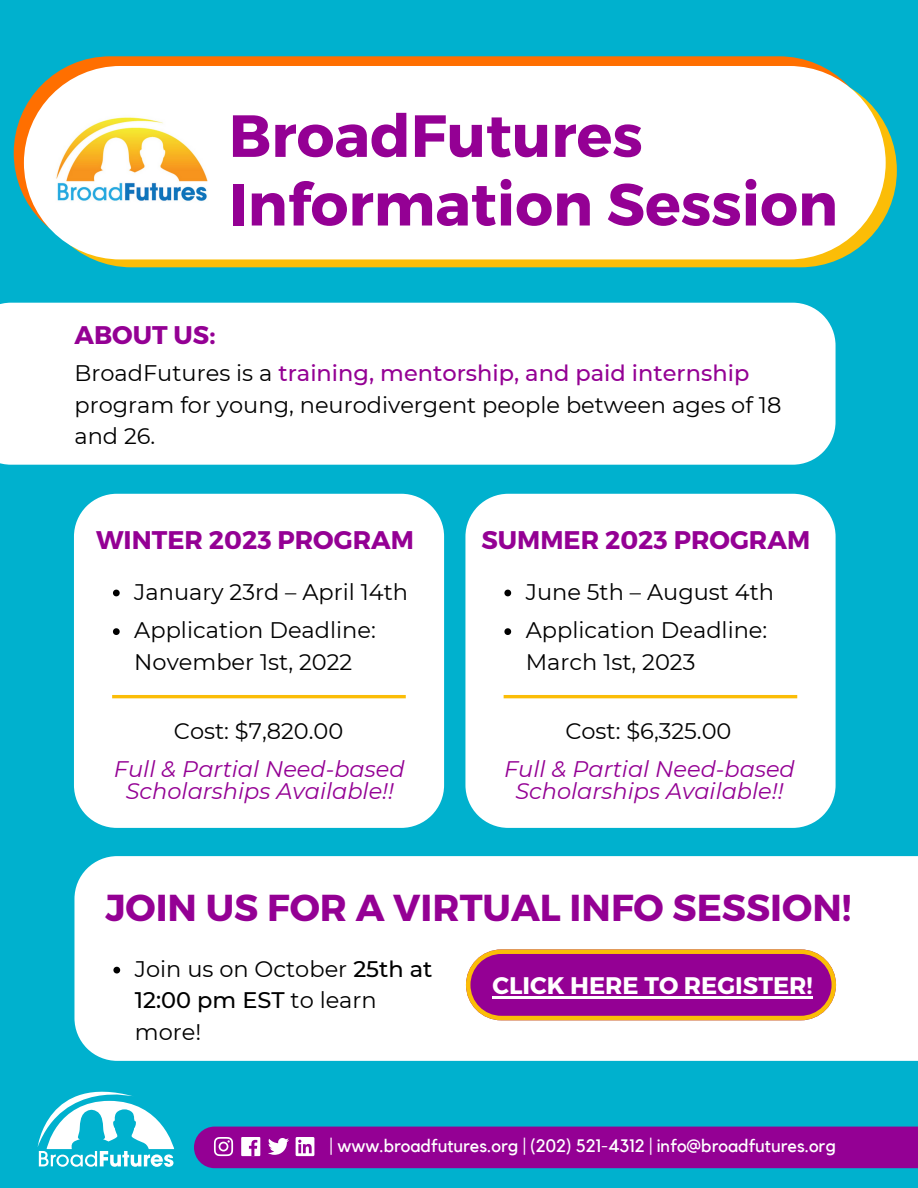
<style>
.page{position:relative;width:918px;height:1188px;background:#00b1ce}
.page>*{position:absolute;margin:0;border:0;box-sizing:border-box;transform-origin:0 0}
.t1{font:700 59.4px/68.7px "Montserrat";color:#940094}
.t2{font:700 37.5px "Montserrat";color:#940094}
.t3{font:700 25.5px "Montserrat";color:#940094}
.t4{font:700 24px "Montserrat";color:#fff}
.t5{font:22.5px/31.5px "Montserrat";color:#000}
.t6{font:italic 22.5px/22.5px "Montserrat";color:#940094;text-align:center}
.t7{font:18px "Kollektif";color:#fff}
.s1{font-weight:500;color:#940094}
.s2{font-weight:500}
</style>
<div class="page">
<div style="left:35px;top:74px;width:862px;height:193px;background:#fbbd07;border-radius:97px"></div>
<div style="left:14px;top:56px;width:861px;height:194px;background:#ff6f00;border-radius:97px"></div>
<div style="left:24px;top:66px;width:862px;height:193px;background:#fff;border-radius:97px"></div>
<div style="left:0;top:303px;width:836px;height:162px;background:#fff"></div>
<div style="left:74px;top:494px;width:370px;height:334px;background:#fff"></div>
<div style="left:465px;top:494px;width:371px;height:334px;background:#fff"></div>
<div style="left:74px;top:856px;width:844px;height:205px;background:#fff"></div>
<svg style="left:466px;top:949px;width:370px;height:71px;background:#a82886"></svg>
<hr style="left:112px;top:695px;width:294px;height:3px;background:#fbbd07">
<hr style="left:504px;top:695px;width:293px;height:3px;background:#fbbd07">
<div style="left:194px;top:1127px;width:724px;height:41px;background:#940094"></div>
<svg style="left:38px;top:1091px;width:136px;height:76px"></svg>
<img style="left:56px;top:117px;width:152px;height:84px">
<svg style="left:113px;top:590px;width:7px;height:6px"></svg>
<svg style="left:113px;top:967px;width:7px;height:6px"></svg>
<hr style="left:492px;top:997px;width:321px;height:2px;background:#fff">
<svg style="left:504px;top:590px;width:7px;height:6px"></svg>
<svg style="left:113px;top:628px;width:7px;height:7px"></svg>
<svg style="left:504px;top:628px;width:7px;height:7px"></svg>
<h1 class="t1" style="left:229px;top:98px;width:611px">BroadFutures<br>Information Session</h1>
<p class="t3" style="left:74px;top:319px;width:143px">ABOUT US:</p>
<p class="t5" style="left:74px;top:357px;width:708px">BroadFutures is a <span class="s1">training, mentorship, and paid internship </span>program for young, neurodivergent people between ages of 18 and 26.</p>
<p class="t3" style="left:96px;top:523px;width:319px">WINTER 2023 PROGRAM</p>
<p class="t5" style="left:134px;top:576px;width:275px">January 23rd – April 14th</p>
<p class="t3" style="left:481px;top:523px;width:330px">SUMMER 2023 PROGRAM</p>
<p class="t5" style="left:526px;top:576px;width:250px">June 5th – August 4th</p>
<p class="t5" style="left:134px;top:615px;width:243px">Application Deadline:<br>November 1st, 2022</p>
<p class="t5" style="left:526px;top:615px;width:243px">Application Deadline:<br>March 1st, 2023</p>
<p class="t5" style="left:174px;top:715px;width:171px">Cost: $7,820.00</p>
<p class="t6" style="left:114px;top:757px;width:292px">Full &amp; Partial Need-based<br>Scholarships Available!!</p>
<p class="t6" style="left:504px;top:757px;width:292px">Full &amp; Partial Need-based<br>Scholarships Available!!</p>
<p class="t5" style="left:565px;top:715px;width:168px">Cost: $6,325.00</p>
<h2 class="t2" style="left:105px;top:883px;width:747px">JOIN US FOR A VIRTUAL INFO SESSION!</h2>
<p class="t5" style="left:135px;top:953px;width:299px">Join us on October <span class="s2">25th at<br>12:00 pm EST</span> to learn more!</p>
<p class="t4" style="left:492px;top:970px;width:322px">CLICK HERE TO REGISTER!</p>
<p class="t7" style="left:330px;top:1138px;width:508px">| www.broadfutures.org | (202) 521-4312 | info@broadfutures.org</p>
</div>
